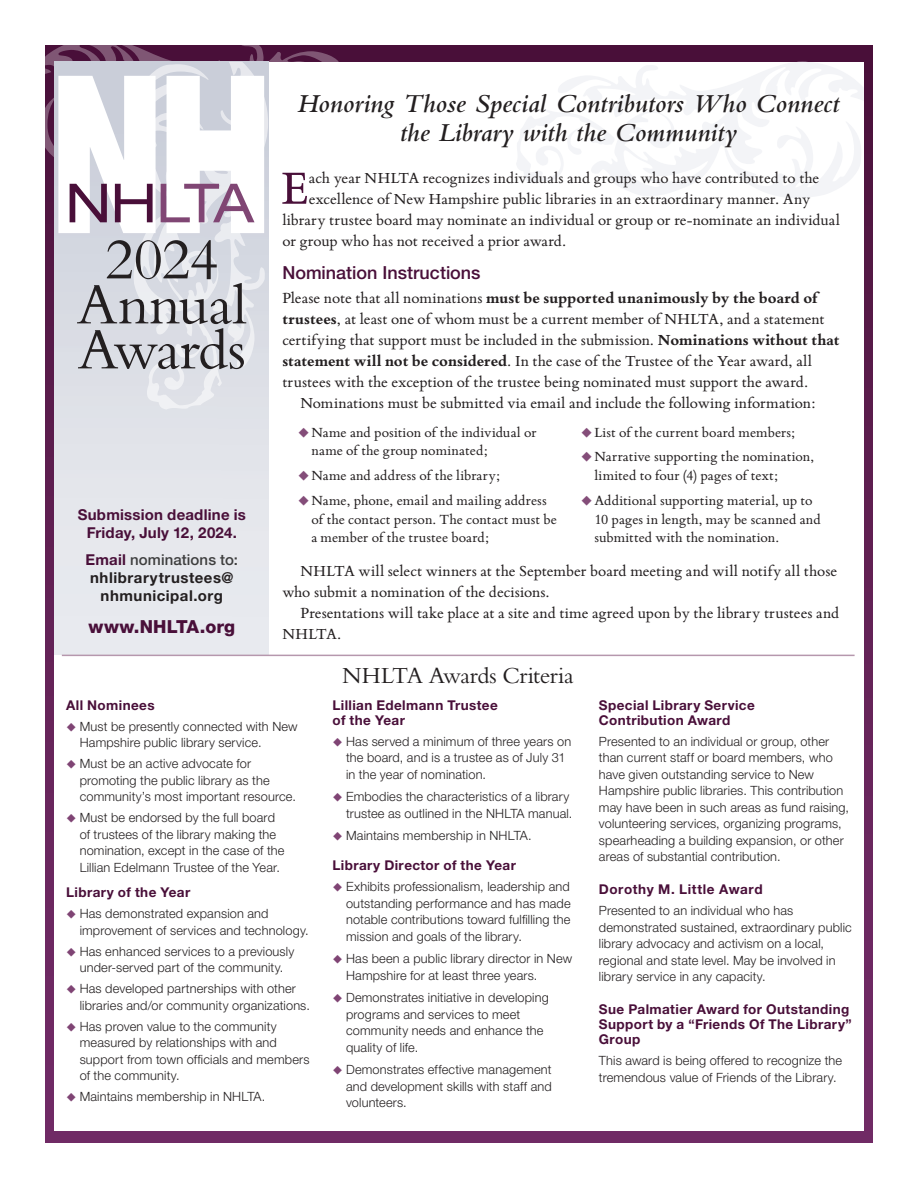
<style>
.page{position:relative;width:918px;height:1188px;background:#fff}
.page>*{position:absolute;margin:0;border:0;box-sizing:border-box;transform-origin:0 0}
.t1{font:60px/45px "Bembo Std";letter-spacing:-.015em;color:#231f20;text-align:center}
.t2{font:expanded 54px "Helvetica Neue LT Std";letter-spacing:-.06em;color:#804674}
.t3{font:51.15px "Bembo Book MT Std";color:#490f39}
.t4{font:italic 600 27px/28.5px "Bembo Std";letter-spacing:.005em;color:#231f20;text-align:center}
.t5{font:24px "Bembo Std";letter-spacing:-.02em;color:#231f20}
.t6{font:500 18px "Helvetica Neue LT Std";color:#490f39}
.t7{font:800 18px "Helvetica Neue LT Std";letter-spacing:.01em;color:#490f39}
.t8{font:16.5px/21px "Bembo Book MT Std";color:#231f20}
.t9{font:15px/18.8px "Bembo Book MT Std";letter-spacing:.005em;color:#231f20}
.t10{font:700 15px/18px "Helvetica Neue LT Std";letter-spacing:.035em;color:#231f20;text-align:center}
.t11{font:700 15px/18px "Helvetica Neue LT Std";letter-spacing:.015em;color:#490f39;text-align:center}
.t12{font:700 13.5px/15px "Helvetica Neue LT Std";letter-spacing:.03em;color:#490f39}
.t13{font:300 12.75px/16.5px "Helvetica Neue LT Std";letter-spacing:.01em;color:#231f20}
.s1{color:#490f39}
.s2{font-weight:500;color:#3e3e3f}
.s3{font-weight:700}
.s4{color:#844d79}
.s5{color:#7f4474}
</style>
<div class="page">
<div style="left:45px;top:45px;width:828px;height:1098px;background:linear-gradient(to bottom,#4c123b,#742d6a)"></div>
<svg style="left:45px;top:45px;width:337px;height:128px;fill:#490f39"></svg>
<div style="left:54px;top:62px;width:810px;height:1067px;background:#fff"></div>
<div style="left:54px;top:62px;width:215px;height:593px;background:linear-gradient(to right,#dfe1e8,#e7e9ee)"></div>
<svg style="left:132px;top:62px;width:136px;height:348px;fill:#dcdfe6"></svg>
<svg style="left:516px;top:62px;width:347px;height:136px"></svg>
<svg style="left:58px;top:76px;width:206px;height:157px"></svg>
<div style="left:54px;top:700px;width:810px;height:431px;background:#fff"></div>
<hr style="left:62px;top:655px;width:793px;height:1px;background:#b697ad">
<h2 class="t2" style="left:65px;top:170px;width:191px"><span class="s1">NH</span>LTA</h2>
<h1 class="t1" style="left:77px;top:236px;width:172px">2024<br>Annual<br>Awards</h1>
<p class="t11" style="left:78px;top:505px;width:170px">Submission deadline is<br>Friday, July 12, 2024.</p>
<p class="t10" style="left:86px;top:550px;width:154px"><span class="s1">Email</span> <span class="s2">nominations to: </span>nhlibrarytrustees@ nhmunicipal.org</p>
<h3 class="t7" style="left:88px;top:616px;width:148px">www.NHLTA.org</h3>
<h3 class="t4" style="left:298px;top:89px;width:543px">Honoring Those Special Contributors Who Connect the Library with the Community</h3>
<h3 class="t3" style="left:281px;top:154px;width:29px">E</h3>
<p class="t8" style="left:309px;top:166px;width:512px">ach year NHLTA recognizes individuals and groups who have contributed to the</p>
<p class="t8" style="left:309px;top:187px;width:503px">excellence of New Hampshire public libraries in an extraordinary manner. Any</p>
<p class="t8" style="left:282px;top:208px;width:559px">library trustee board may nominate an individual or group or re-nominate an individual</p>
<p class="t8" style="left:282px;top:229px;width:285px">or group who has not received a prior award.</p>
<h3 class="t6" style="left:282px;top:262px;width:200px">Nomination Instructions</h3>
<p class="t8" style="left:282px;top:286px;width:559px">Please note that all nominations <span class="s3">must be supported unanimously by the board of trustees</span>, at least one of whom must be a current member of NHLTA, and a statement certifying that support must be included in the submission. <span class="s3">Nominations without that statement will not be considered</span>. In the case of the Trustee of the Year award, all trustees with the exception of the trustee being nominated must support the award.</p>
<p class="t8" style="left:300px;top:391px;width:517px">Nominations must be submitted via email and include the following information:</p>
<p class="t9" style="left:311px;top:422px;width:227px;text-indent:-14px"><span class="s4">◆</span>Name and position of the individual or name of the group nominated;</p>
<p class="t9" style="left:298px;top:465px;width:204px"><span class="s4">◆</span>Name and address of the library;</p>
<p class="t9" style="left:311px;top:490px;width:247px;text-indent:-14px"><span class="s4">◆</span>Name, phone, email and mailing address of the contact person. The contact must be a member of the trustee board;</p>
<p class="t9" style="left:581px;top:422px;width:216px"><span class="s4">◆</span>List of the current board members;</p>
<p class="t9" style="left:594px;top:447px;width:221px;text-indent:-14px"><span class="s4">◆</span>Narrative supporting the nomination, limited to four (4) pages of text;</p>
<p class="t9" style="left:594px;top:490px;width:228px;text-indent:-14px"><span class="s4">◆</span>Additional supporting material, up to<br>10 pages in length, may be scanned and submitted with the nomination.</p>
<p class="t8" style="left:282px;top:559px;width:556px;text-indent:18px">NHLTA will select winners at the September board meeting and will notify all those who submit a nomination of the decisions.</p>
<p class="t8" style="left:282px;top:601px;width:558px;text-indent:18px">Presentations will take place at a site and time agreed upon by the library trustees and<br>NHLTA.</p>
<h3 class="t5" style="left:342px;top:662px;width:233px">NHLTA Awards Criteria</h3>
<p class="t12" style="left:66px;top:697px;width:90px">All Nominees</p>
<p class="t13" style="left:80px;top:718px;width:219px;text-indent:-14px"><span class="s5">◆</span> Must be presently connected with New<br>Hampshire public library service.</p>
<p class="t13" style="left:80px;top:755px;width:218px;text-indent:-14px"><span class="s5">◆</span> Must be an active advocate for promoting the public library as the community’s most important resource.</p>
<p class="t13" style="left:80px;top:809px;width:206px;text-indent:-14px"><span class="s5">◆</span> Must be endorsed by the full board of trustees of the library making the nomination, except in the case of the Lillian Edelmann Trustee of the Year.</p>
<p class="t12" style="left:66px;top:885px;width:126px">Library of the Year</p>
<p class="t13" style="left:80px;top:905px;width:231px;text-indent:-14px"><span class="s5">◆</span> Has demonstrated expansion and improvement of services and technology.</p>
<p class="t13" style="left:66px;top:943px;width:230px;text-align:center"><span class="s5">◆</span> Has enhanced services to a previously under-served part of the community.</p>
<p class="t13" style="left:80px;top:980px;width:232px;text-indent:-14px"><span class="s5">◆</span> Has developed partnerships with other libraries and/or community organizations.</p>
<p class="t13" style="left:80px;top:1018px;width:231px;text-indent:-14px"><span class="s5">◆</span> Has proven value to the community measured by relationships with and support from town officials and members of the community.</p>
<p class="t13" style="left:66px;top:1088px;width:201px"><span class="s5">◆</span> Maintains membership in NHLTA.</p>
<p class="t12" style="left:333px;top:697px;width:167px">Lillian Edelmann Trustee of the Year</p>
<p class="t13" style="left:346px;top:733px;width:227px;text-indent:-14px"><span class="s5">◆</span> Has served a minimum of three years on the board, and is a trustee as of July 31 in the year of nomination.</p>
<p class="t13" style="left:333px;top:788px;width:241px;text-align:right"><span class="s5">◆</span> Embodies the characteristics of a library trustee as outlined in the NHLTA manual.</p>
<p class="t13" style="left:333px;top:827px;width:201px"><span class="s5">◆</span> Maintains membership in NHLTA.</p>
<p class="t12" style="left:333px;top:858px;width:185px">Library Director of the Year</p>
<p class="t13" style="left:346px;top:878px;width:226px;text-align:justify;text-indent:-14px"><span class="s5">◆</span> Exhibits professionalism, leadership and outstanding performance and has made notable contributions toward fulfilling the mission and goals of the library.</p>
<p class="t13" style="left:346px;top:950px;width:228px;text-indent:-14px"><span class="s5">◆</span> Has been a public library director in New<br>Hampshire for at least three years.</p>
<p class="t13" style="left:346px;top:989px;width:204px;text-indent:-14px"><span class="s5">◆</span> Demonstrates initiative in developing programs and services to meet community needs and enhance the quality of life.</p>
<p class="t13" style="left:346px;top:1061px;width:207px;text-align:justify;text-indent:-14px"><span class="s5">◆</span> Demonstrates effective management and development skills with staff and volunteers.</p>
<p class="t12" style="left:599px;top:697px;width:157px">Special Library Service<br>Contribution Award</p>
<p class="t13" style="left:599px;top:733px;width:252px">Presented to an individual or group, other than current staff or board members, who have given outstanding service to New Hampshire public libraries. This contribution may have been in such areas as fund raising, volunteering services, organizing programs, spearheading a building expansion, or other areas of substantial contribution.</p>
<p class="t12" style="left:599px;top:882px;width:165px">Dorothy M. Little Award</p>
<p class="t13" style="left:599px;top:902px;width:254px">Presented to an individual who has demonstrated sustained, extraordinary public library advocacy and activism on a local, regional and state level. May be involved in library service in any capacity.</p>
<p class="t12" style="left:599px;top:1002px;width:254px">Sue Palmatier Award for Outstanding<br>Support by a “Friends Of The Library”<br>Group</p>
<p class="t13" style="left:599px;top:1052px;width:245px">This award is being offered to recognize the tremendous value of Friends of the Library.</p>
</div>
